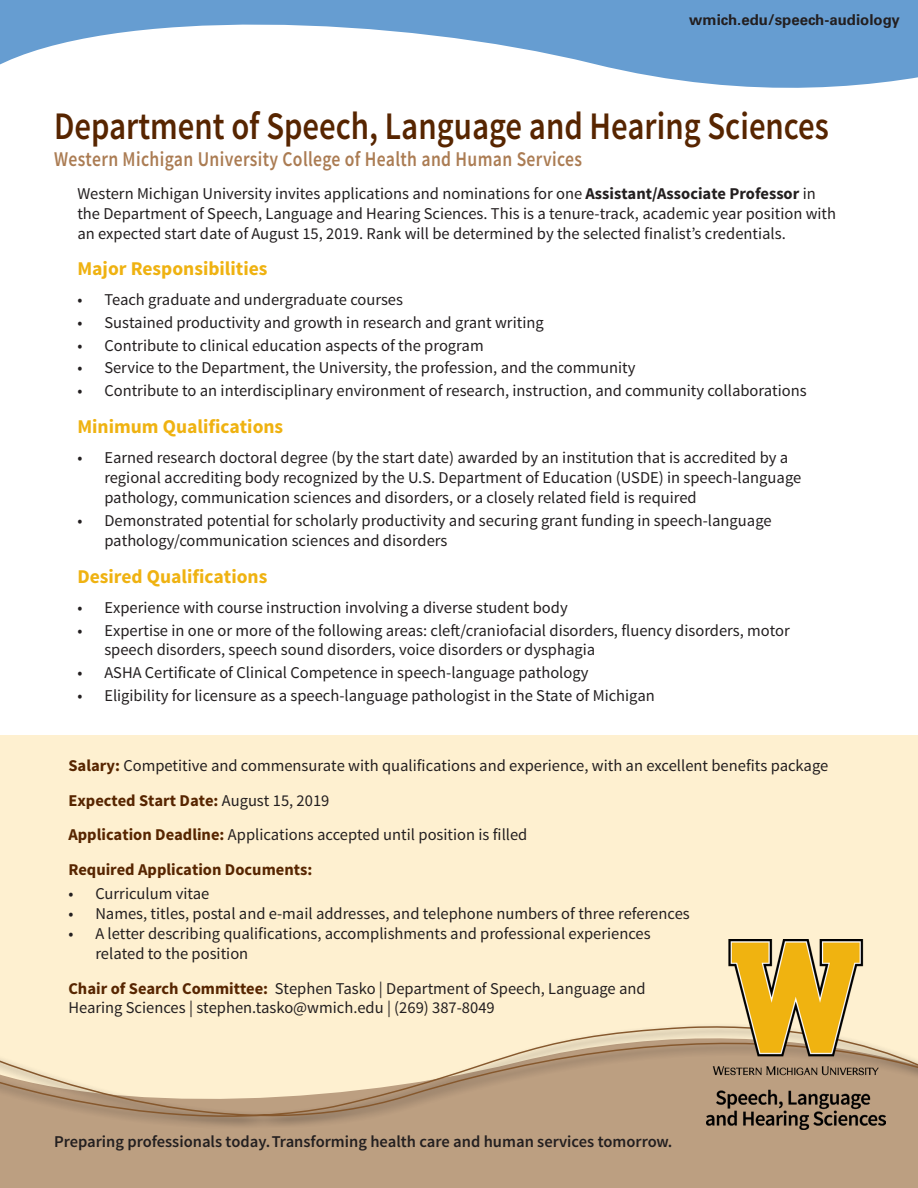
<style>
.page{position:relative;width:918px;height:1188px;background:#fff}
.page>*{position:absolute;margin:0;border:0;box-sizing:border-box;transform-origin:0 0}
.t1{font:600 39px "Source Sans Pro";color:#572500;scale:.84 1}
.t2{font:600 21px "Source Sans Pro";letter-spacing:.02em;color:#ab7c53;scale:.84 1}
.head_One{font:700 19.5px "Source Sans Pro";color:#efb211}
.t3{font:16.5px/19.8px "Source Sans Pro";color:#231f20}
.t4{font:600 16.5px "Source Sans Pro";color:#231f20}
.t5{font:700 16.5px "Source Sans Pro";color:#572500}
.t6{font:700 15px "Univers LT Std";color:#231f20}
.s1{font-weight:700}
.s2{font-weight:700;color:#572500}
.s3{font-weight:400;color:#231f20}
</style>
<div class="page">
<div style="left:0;top:736px;width:918px;height:366px;background:#fef0d0"></div>
<svg style="left:0;top:0;width:918px;height:88px;fill:#669dd1"></svg>
<svg style="left:0;top:1026px;width:918px;height:162px"></svg>
<img style="left:706px;top:939px;width:179px;height:190px">
<p class="t6" style="left:689px;top:11px;width:212px">wmich.edu/speech-audiology</p>
<p class="t1" style="left:54px;top:101px;width:924px">Department of Speech, Language and Hearing Sciences</p>
<p class="t2" style="left:54px;top:146px;width:630px">Western Michigan University College of Health and Human Services</p>
<p class="t3" style="left:77px;top:184px;width:760px">Western Michigan University invites applications and nominations for one <span class="s1">Assistant/Associate Professor</span> in the Department of Speech, Language and Hearing Sciences. This is a tenure-track, academic year position with an expected start date of August 15, 2019. Rank will be determined by the selected finalist’s credentials.</p>
<p class="head_One" style="left:77px;top:256px;width:192px">Major Responsibilities</p>
<p class="t3" style="left:77px;top:290px;width:327px">• Teach graduate and undergraduate courses</p>
<p class="t3" style="left:77px;top:313px;width:468px">• Sustained productivity and growth in research and grant writing</p>
<p class="t3" style="left:77px;top:336px;width:408px">• Contribute to clinical education aspects of the program</p>
<p class="t3" style="left:77px;top:358px;width:560px">• Service to the Department, the University, the profession, and the community</p>
<p class="t3" style="left:77px;top:381px;width:731px">• Contribute to an interdisciplinary environment of research, instruction, and community collaborations</p>
<p class="head_One" style="left:77px;top:414px;width:207px">Minimum Qualifications</p>
<p class="t3" style="left:104px;top:448px;width:698px;text-indent:-27px">• Earned research doctoral degree (by the start date) awarded by an institution that is accredited by a regional accrediting body recognized by the U.S. Department of Education (USDE) in speech-language pathology, communication sciences and disorders, or a closely related field is required</p>
<p class="t3" style="left:104px;top:511px;width:669px;text-indent:-27px">• Demonstrated potential for scholarly productivity and securing grant funding in speech-language pathology/communication sciences and disorders</p>
<p class="head_One" style="left:77px;top:564px;width:191px">Desired Qualifications</p>
<p class="t3" style="left:77px;top:598px;width:492px">• Experience with course instruction involving a diverse student body</p>
<p class="t3" style="left:104px;top:621px;width:687px;text-indent:-27px">• Expertise in one or more of the following areas: cleft/craniofacial disorders, fluency disorders, motor speech disorders, speech sound disorders, voice disorders or dysphagia</p>
<p class="t3" style="left:77px;top:663px;width:512px">• ASHA Certificate of Clinical Competence in speech-language pathology</p>
<p class="t3" style="left:77px;top:686px;width:579px">• Eligibility for licensure as a speech-language pathologist in the State of Michigan</p>
<p class="t3" style="left:68px;top:756px;width:761px"><span class="s2">Salary:</span> Competitive and commensurate with qualifications and experience, with an excellent benefits package</p>
<p class="t5" style="left:68px;top:790px;width:263px">Expected Start Date: <span class="s3">August 15, 2019</span></p>
<p class="t3" style="left:68px;top:825px;width:461px"><span class="s2">Application Deadline:</span> Applications accepted until position is filled</p>
<p class="t5" style="left:68px;top:859px;width:245px">Required Application Documents:</p>
<p class="t3" style="left:68px;top:884px;width:143px">• Curriculum vitae</p>
<p class="t3" style="left:68px;top:904px;width:623px">• Names, titles, postal and e-mail addresses, and telephone numbers of three references</p>
<p class="t3" style="left:95px;top:924px;width:557px;text-indent:-27px">• A letter describing qualifications, accomplishments and professional experiences related to the position</p>
<p class="t3" style="left:68px;top:979px;width:579px"><span class="s2">Chair of Search Committee:</span> Stephen Tasko | Department of Speech, Language and<br>Hearing Sciences | stephen.tasko@wmich.edu | (269) 387-8049</p>
<p class="t4" style="left:54px;top:1131px;width:620px">Preparing professionals today. Transforming health care and human services tomorrow.</p>
</div>
